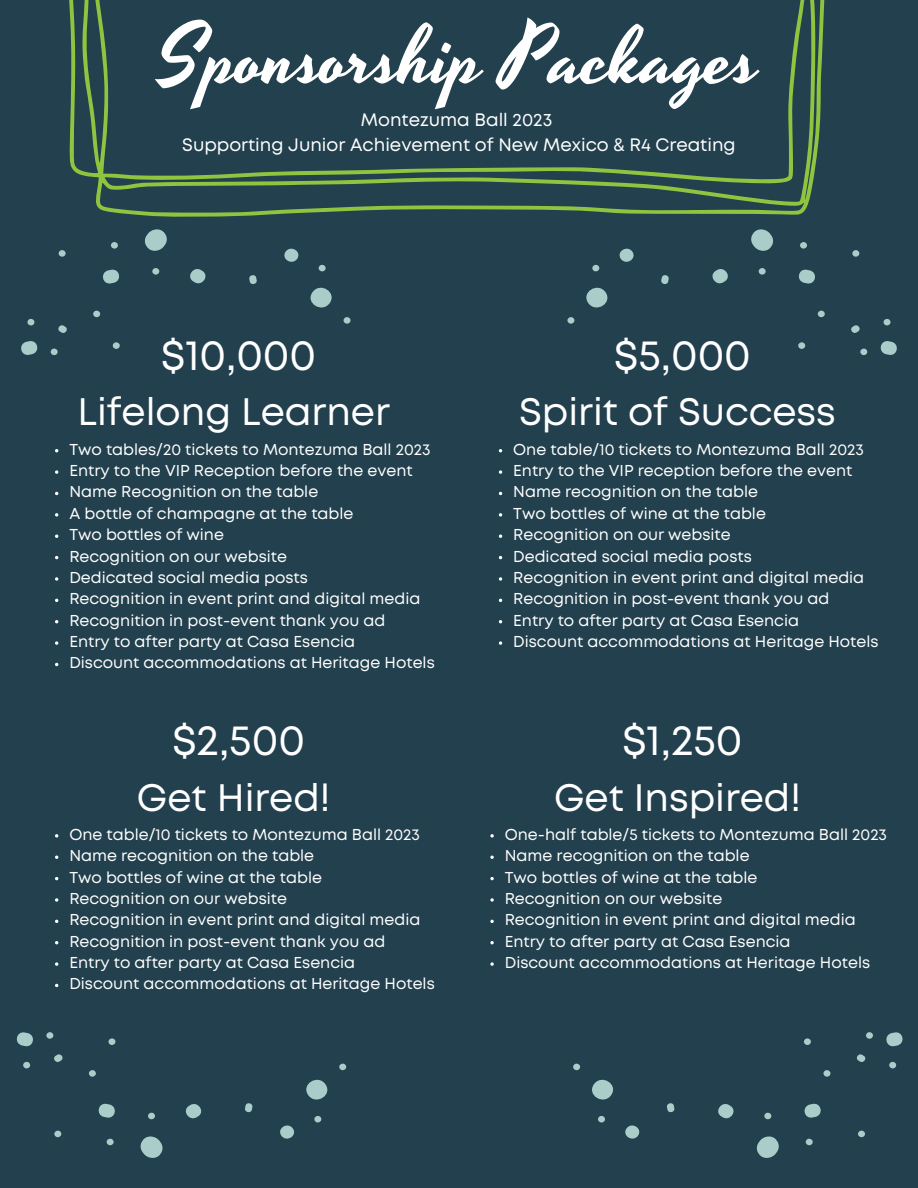
<style>
.page{position:relative;width:918px;height:1188px;background:#22404d}
.page>*{position:absolute;margin:0;border:0;box-sizing:border-box;transform-origin:0 0}
.t1{font:81px "Yesteryear";color:#fff}
.t2{font:42.75px "Mont";color:#fff}
.t3{font:38.25px "Mont";color:#fff}
.t4{font:18px/24.8px "Mont";color:#fff;text-align:center}
.t5{font:15.75px/21.3px "Mont";color:#fff}
</style>
<div class="page">
<svg style="left:55px;top:470px;width:3px;height:4px"></svg>
<svg style="left:55px;top:513px;width:3px;height:4px"></svg>
<svg style="left:55px;top:577px;width:3px;height:4px"></svg>
<svg style="left:55px;top:641px;width:3px;height:4px"></svg>
<svg style="left:499px;top:470px;width:3px;height:4px"></svg>
<svg style="left:499px;top:513px;width:3px;height:4px"></svg>
<svg style="left:499px;top:577px;width:3px;height:4px"></svg>
<svg style="left:499px;top:641px;width:3px;height:4px"></svg>
<svg style="left:55px;top:834px;width:3px;height:4px"></svg>
<svg style="left:55px;top:898px;width:3px;height:4px"></svg>
<svg style="left:55px;top:962px;width:3px;height:4px"></svg>
<svg style="left:490px;top:834px;width:4px;height:4px"></svg>
<svg style="left:490px;top:856px;width:4px;height:3px"></svg>
<svg style="left:490px;top:877px;width:4px;height:3px"></svg>
<svg style="left:490px;top:898px;width:4px;height:4px"></svg>
<svg style="left:490px;top:920px;width:4px;height:3px"></svg>
<svg style="left:490px;top:941px;width:4px;height:3px"></svg>
<svg style="left:490px;top:962px;width:4px;height:4px"></svg>
<svg style="left:573px;top:1032px;width:330px;height:126px"></svg>
<svg style="left:69px;top:0;width:756px;height:217px"></svg>
<svg style="left:567px;top:229px;width:330px;height:127px"></svg>
<svg style="left:21px;top:229px;width:330px;height:127px"></svg>
<svg style="left:16px;top:1032px;width:331px;height:126px"></svg>
<h1 class="t1" style="left:158px;top:2px;width:603px">Sponsorship Packages</h1>
<p class="t4" style="left:182px;top:109px;width:555px">Montezuma Ball 2023<br>Supporting Junior Achievement of New Mexico &amp; R4 Creating</p>
<h2 class="t2" style="left:161px;top:339px;width:156px">$10,000</h2>
<h3 class="t3" style="left:77px;top:398px;width:314px">Lifelong Learner</h3>
<p class="t5" style="left:69px;top:440px;width:367px">Two tables/20 tickets to Montezuma Ball 2023<br>Entry to the VIP Reception before the event Name Recognition on the table<br>A bottle of champagne at the table<br>Two bottles of wine<br>Recognition on our website<br>Dedicated social media posts<br>Recognition in event print and digital media Recognition in post-event thank you ad<br>Entry to after party at Casa Esencia<br>Discount accommodations at Heritage Hotels</p>
<h2 class="t2" style="left:172px;top:724px;width:134px">$2,500</h2>
<h3 class="t3" style="left:137px;top:783px;width:195px">Get Hired!</h3>
<p class="t5" style="left:69px;top:825px;width:367px">One table/10 tickets to Montezuma Ball 2023<br>Name recognition on the table<br>Two bottles of wine at the table<br>Recognition on our website<br>Recognition in event print and digital media Recognition in post-event thank you ad<br>Entry to after party at Casa Esencia<br>Discount accommodations at Heritage Hotels</p>
<h2 class="t2" style="left:614px;top:339px;width:138px">$5,000</h2>
<h3 class="t3" style="left:519px;top:398px;width:318px">Spirit of Success</h3>
<p class="t5" style="left:513px;top:440px;width:367px">One table/10 tickets to Montezuma Ball 2023<br>Entry to the VIP reception before the event Name recognition on the table<br>Two bottles of wine at the table<br>Recognition on our website<br>Dedicated social media posts<br>Recognition in event print and digital media Recognition in post-event thank you ad<br>Entry to after party at Casa Esencia<br>Discount accommodations at Heritage Hotels</p>
<h2 class="t2" style="left:623px;top:724px;width:122px">$1,250</h2>
<h3 class="t3" style="left:554px;top:783px;width:249px">Get Inspired!</h3>
<p class="t5" style="left:505px;top:825px;width:384px">One-half table/5 tickets to Montezuma Ball 2023<br>Name recognition on the table<br>Two bottles of wine at the table<br>Recognition on our website<br>Recognition in event print and digital media Entry to after party at Casa Esencia<br>Discount accommodations at Heritage Hotels</p>
</div>
